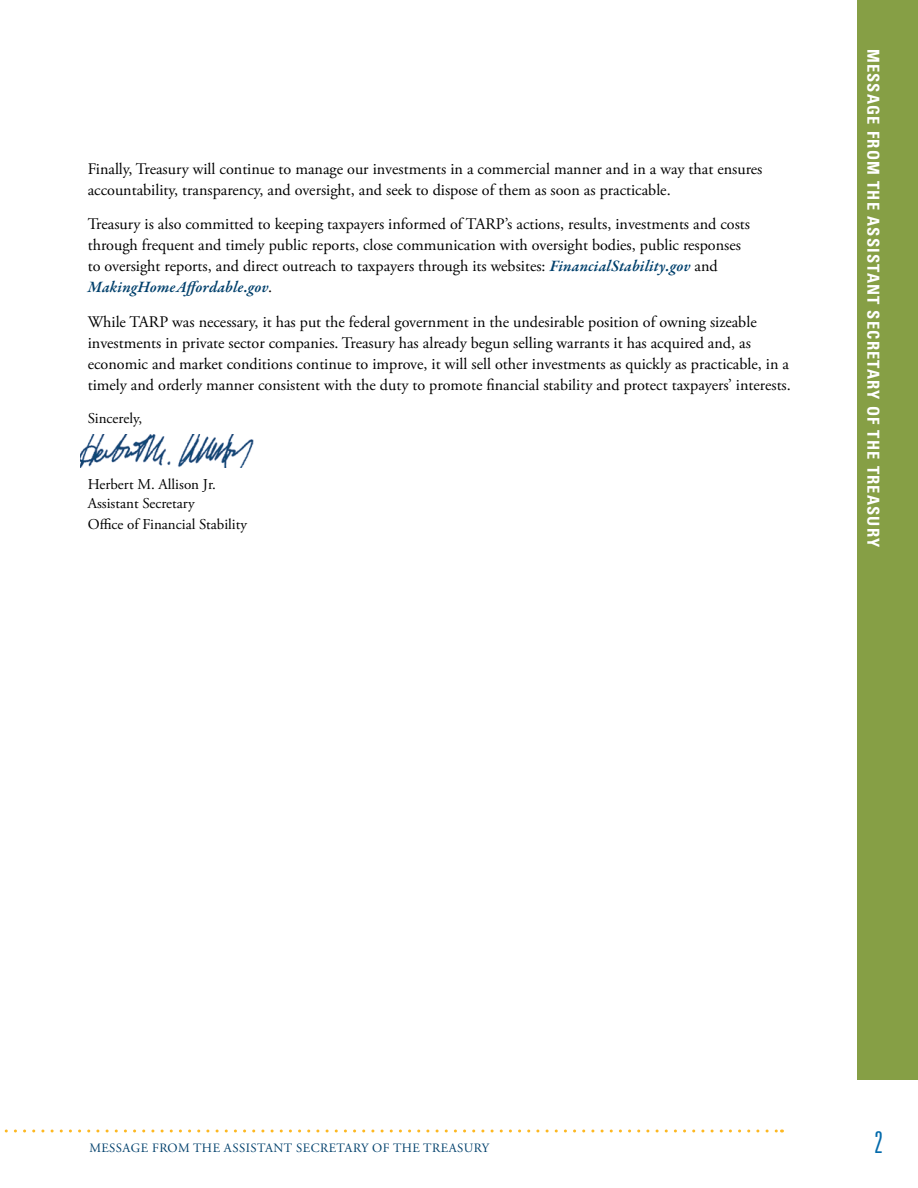
<style>
.page{position:relative;width:918px;height:1188px;background:#fff}
.page>*{position:absolute;margin:0;border:0;box-sizing:border-box;transform-origin:0 0}
.t1{font:300 ultra-condensed 30px "Univers";color:#036aab}
.t2{font:700 condensed 16.5px "Univers";letter-spacing:.07em;color:#fff}
.t3{font:16.2px/21px "Adobe Garamond Pro";color:#000}
.t4{font:italic 600 16.2px "Garamond Premr Pro";letter-spacing:.01em;color:#00406c}
.t5{font:15px/19.5px "Adobe Garamond Pro";color:#000}
.t6{font:12.75px "Adobe Garamond Pro";letter-spacing:.035em;color:#00406c}
.s1{font-family:"Garamond Premr Pro";font-weight:600;font-style:italic;color:#00406c}
.s2{font-family:"Adobe Garamond Pro";font-weight:400;font-style:normal;color:#000}
</style>
<div class="page">
<div style="left:857px;top:0;width:61px;height:1080px;background:#869f45"></div>
<svg style="left:4px;top:1130px;width:779px;height:2px"></svg>
<img style="left:80px;top:435px;width:174px;height:33px">
<p class="t3" style="left:88px;top:159px;width:676px">Finally, Treasury will continue to manage our investments in a commercial manner and in a way that ensures accountability, transparency, and oversight, and seek to dispose of them as soon as practicable.</p>
<p class="t3" style="left:88px;top:214px;width:664px">Treasury is also committed to keeping taxpayers informed of TARP’s actions, results, investments and costs through frequent and timely public reports, close communication with oversight bodies, public responses to oversight reports, and direct outreach to taxpayers through its websites: <span class="s1">FinancialStability.gov</span> and</p>
<p class="t4" style="left:88px;top:277px;width:186px">MakingHomeAffordable.gov<span class="s2">.</span></p>
<p class="t3" style="left:88px;top:312px;width:705px">While TARP was necessary, it has put the federal government in the undesirable position of owning sizeable investments in private sector companies. Treasury has already begun selling warrants it has acquired and, as economic and market conditions continue to improve, it will sell other investments as quickly as practicable, in a timely and orderly manner consistent with the duty to promote financial stability and protect taxpayers’ interests.</p>
<p class="t5" style="left:88px;top:409px;width:56px">Sincerely,</p>
<p class="t5" style="left:88px;top:475px;width:130px">Herbert M. Allison Jr.<br>Assistant Secretary</p>
<p class="t5" style="left:88px;top:515px;width:161px">Office of Financial Stability</p>
<p class="t2" style="left:884px;top:49px;width:500px;rotate:90deg">Message from the assistant Secretary of the Treasury</p>
<p class="t6" style="left:89px;top:1140px;width:401px">Message from the assistant Secretary of the Treasury</p>
<h1 class="t1" style="left:874px;top:1126px;width:10px">2</h1>
</div>
